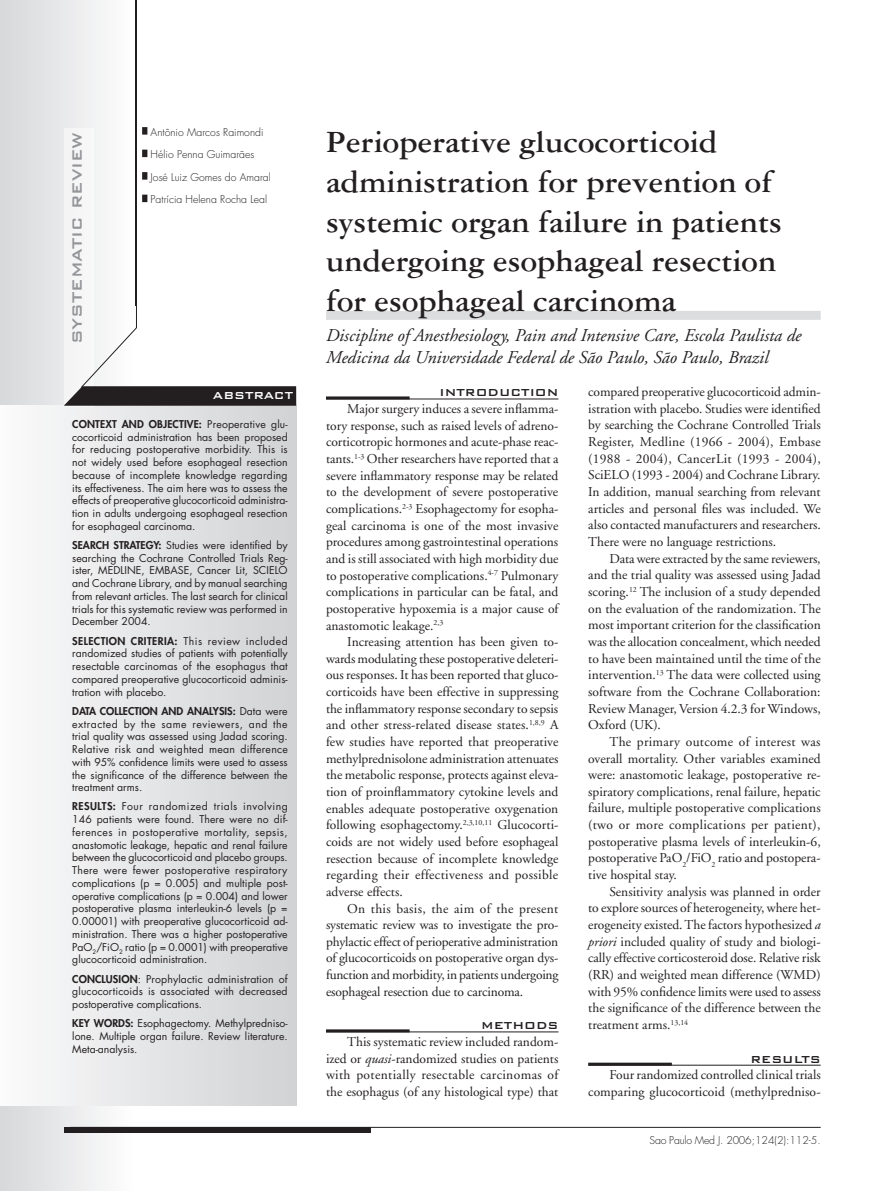
<style>
.page{position:relative;width:893px;height:1191px;background:#fff}
.page>*{position:absolute;margin:0;border:0;box-sizing:border-box;transform-origin:0 0}
._01_Ttl_-_Titulo{font:700 33px/39.6px "Garamond Three";color:#231f20}
._01_Ttl_-_Local{font:italic 18px/21.6px "Adobe Garamond";color:#231f20}
._01_Ttl_-_Vinheta{font:500 18px "Bank Gothic BT";color:#939598}
._02_Txt_-_Texto{font:13.5px/16.6px "Adobe Garamond";color:#231f20;text-align:justify}
._01_Ttl_-_Entre_1{font:500 13.5px "Bank Gothic BT";color:#231f20}
._01_Ttl_-_Entre_1-2{font:500 13.5px "Bank Gothic BT";color:#fff}
._02_Txt_-_Abstract{font:10.5px/12.8px "Futura";color:#231f20;text-align:justify}
._06_Autor_-_Nome{font:300 10.5px "Futura";color:#231f20}
._06_Autor_-_Nome-2{font:300 10.5px "Futura";letter-spacing:-.02em;color:#231f20}
.s1{font-weight:800}
.s2{font-style:italic}
</style>
<div class="page">
<div style="left:0;top:0;width:135px;height:1191px;background:linear-gradient(to right,#d7d8db,#f9f9f9)"></div>
<div style="left:0;top:405px;width:296px;height:701px;background:linear-gradient(to right,#fbfbfb,#d1d2d5)"></div>
<hr style="left:135px;top:0;width:1px;height:306px;background:#231f20">
<hr style="left:70px;top:1127px;width:751px;height:1px;background:#231f20">
<div style="left:64px;top:1127px;width:306px;height:5px;background:#231f20"></div>
<hr style="left:326px;top:396px;width:84px;height:3px;background:#231f20">
<hr style="left:326px;top:398px;width:232px;height:1px;background:#231f20">
<hr style="left:326px;top:1029px;width:84px;height:3px;background:#231f20">
<hr style="left:326px;top:1031px;width:232px;height:1px;background:#231f20">
<svg style="left:64px;top:38px;width:232px;height:368px"></svg>
<div style="left:326px;top:311px;width:495px;height:9px;background:#dcdddf"></div>
<hr style="left:588px;top:1062px;width:84px;height:3px;background:#231f20">
<hr style="left:588px;top:1064px;width:233px;height:1px;background:#231f20">
<p class="_01_Ttl_-_Vinheta" style="left:67px;top:344px;width:214px;rotate:-90deg">SYSTEMATIC REVIEW</p>
<p class="_06_Autor_-_Nome" style="left:151px;top:125px;width:114px">Antônio Marcos Raimondi</p>
<p class="_06_Autor_-_Nome" style="left:151px;top:148px;width:105px">Hélio Penna Guimarães</p>
<p class="_06_Autor_-_Nome" style="left:151px;top:170px;width:122px">José Luiz Gomes do Amaral</p>
<p class="_06_Autor_-_Nome" style="left:151px;top:193px;width:118px">Patrícia Helena Rocha Leal</p>
<p class="_01_Ttl_-_Titulo" style="left:326px;top:123px;width:457px">Perioperative glucocorticoid administration for prevention of systemic organ failure in patients undergoing esophageal resection for esophageal carcinoma</p>
<p class="_01_Ttl_-_Local" style="left:326px;top:325px;width:477px">Discipline of Anesthesiology, Pain and Intensive Care, Escola Paulista de<br>Medicina da Universidade Federal de São Paulo, São Paulo, Brazil</p>
<p class="_01_Ttl_-_Entre_1-2" style="left:213px;top:388px;width:82px">ABSTRACT</p>
<p class="_02_Txt_-_Abstract" style="left:72px;top:417px;width:217px"><span class="s1">CONTEXT AND OBJECTIVE:</span> Preoperative glu&shy;cocorticoid administration has been proposed for reducing postoperative morbidity. This is not widely used before esophageal resection because of incomplete knowledge regarding its effectiveness. The aim here was to assess the effects of preoperative glucocorticoid administra&shy;tion in adults undergoing esophageal resection for esophageal carcinoma.</p>
<p class="_02_Txt_-_Abstract" style="left:72px;top:539px;width:217px"><span class="s1">SEARCH STRATEGY:</span> Studies were identified by searching the Cochrane Controlled Trials Reg&shy;ister, MEDLINE, EMBASE, Cancer Lit, SCIELO and Cochrane Library, and by manual searching from relevant articles. The last search for clinical trials for this systematic review was performed in December 2004.</p>
<p class="_02_Txt_-_Abstract" style="left:72px;top:634px;width:217px"><span class="s1">SELECTION CRITERIA:</span> This review included randomized studies of patients with potentially resectable carcinomas of the esophagus that compared preoperative glucocorticoid adminis&shy;tration with placebo.</p>
<p class="_02_Txt_-_Abstract" style="left:72px;top:704px;width:217px"><span class="s1">DATA COLLECTION AND ANALYSIS:</span> Data were extracted by the same reviewers, and the trial quality was assessed using Jadad scoring.<br>Relative risk and weighted mean difference with 95% confidence limits were used to assess the significance of the difference between the treatment arms.</p>
<p class="_02_Txt_-_Abstract" style="left:72px;top:800px;width:217px"><span class="s1">RESULTS:</span> Four randomized trials involving 146 patients were found. There were no dif&shy;ferences in postoperative mortality, sepsis, anastomotic leakage, hepatic and renal failure between the glucocorticoid and placebo groups.<br>There were fewer postoperative respiratory complications (p = 0.005) and multiple post&shy;operative complications (p = 0.004) and lower postoperative plasma interleukin-6 levels (p = 0.00001) with preoperative glucocorticoid ad&shy;ministration. There was a higher postoperative PaO<sub>2</sub>/FiO<sub>2</sub> ratio (p = 0.0001) with preoperative glucocorticoid administration.</p>
<p class="_02_Txt_-_Abstract" style="left:72px;top:972px;width:217px"><span class="s1">CONCLUSION</span>: Prophylactic administration of glucocorticoids is associated with decreased postoperative complications.</p>
<p class="_02_Txt_-_Abstract" style="left:72px;top:1017px;width:217px"><span class="s1">KEY WORDS:</span> Esophagectomy. Methylpredniso&shy;lone. Multiple organ failure. Review literature.<br>Meta-analysis.</p>
<p class="_01_Ttl_-_Entre_1" style="left:440px;top:385px;width:120px">INTRODUCTION</p>
<p class="_02_Txt_-_Texto" style="left:326px;top:401px;width:234px;text-indent:21px">Major surgery induces a severe inflamma&shy;tory response, such as raised levels of adreno&shy;corticotropic hormones and acute-phase reac&shy;tants.<sup>1-3</sup> Other researchers have reported that a severe inflammatory response may be related to the development of severe postoperative complications.<sup>2-3</sup> Esophagectomy for esopha&shy;geal carcinoma is one of the most invasive procedures among gastrointestinal operations and is still associated with high morbidity due to postoperative complications.<sup>4-7</sup> Pulmonary complications in particular can be fatal, and postoperative hypoxemia is a major cause of anastomotic leakage.<sup>2,3</sup></p>
<p class="_02_Txt_-_Texto" style="left:326px;top:634px;width:234px;text-indent:21px">Increasing attention has been given to&shy;wards modulating these postoperative deleteri&shy;ous responses. It has been reported that gluco&shy;corticoids have been effective in suppressing the inflammatory response secondary to sepsis and other stress-related disease states.<sup>1,8,9</sup> A few studies have reported that preoperative methylprednisolone administration attenuates the metabolic response, protects against eleva&shy;tion of proinflammatory cytokine levels and enables adequate postoperative oxygenation following esophagectomy.<sup>2,3,10,11</sup> Glucocorti&shy;coids are not widely used before esophageal resection because of incomplete knowledge regarding their effectiveness and possible adverse effects.</p>
<p class="_02_Txt_-_Texto" style="left:326px;top:900px;width:234px;text-indent:21px">On this basis, the aim of the present systematic review was to investigate the pro&shy;phylactic effect of perioperative administration of glucocorticoids on postoperative organ dys&shy;function and morbidity, in patients undergoing esophageal resection due to carcinoma.</p>
<p class="_01_Ttl_-_Entre_1" style="left:481px;top:1018px;width:79px">METHODS</p>
<p class="_02_Txt_-_Texto" style="left:326px;top:1033px;width:234px;text-indent:21px">This systematic review included random&shy;ized or <span class="s2">quasi</span>-randomized studies on patients with potentially resectable carcinomas of the esophagus (of any histological type) that</p>
<p class="_02_Txt_-_Texto" style="left:588px;top:384px;width:234px">compared preoperative glucocorticoid admin&shy;istration with placebo. Studies were identified by searching the Cochrane Controlled Trials Register, Medline (1966 - 2004), Embase (1988 - 2004), CancerLit (1993 - 2004), SciELO (1993 - 2004) and Cochrane Library.<br>In addition, manual searching from relevant articles and personal files was included. We also contacted manufacturers and researchers.<br>There were no language restrictions.</p>
<p class="_02_Txt_-_Texto" style="left:588px;top:550px;width:234px;text-indent:21px">Data were extracted by the same reviewers, and the trial quality was assessed using Jadad scoring.<sup>12</sup> The inclusion of a study depended on the evaluation of the randomization. The most important criterion for the classification was the allocation concealment, which needed to have been maintained until the time of the intervention.<sup>13</sup> The data were collected using software from the Cochrane Collaboration:<br>Review Manager, Version 4.2.3 for Windows, Oxford (UK).</p>
<p class="_02_Txt_-_Texto" style="left:588px;top:733px;width:234px;text-indent:21px">The primary outcome of interest was overall mortality. Other variables examined were: anastomotic leakage, postoperative re&shy;spiratory complications, renal failure, hepatic failure, multiple postoperative complications (two or more complications per patient), postoperative plasma levels of interleukin-6, postoperative PaO<sub>2</sub>/FiO<sub>2</sub> ratio and postopera&shy;tive hospital stay.</p>
<p class="_02_Txt_-_Texto" style="left:588px;top:883px;width:234px;text-indent:21px">Sensitivity analysis was planned in order to explore sources of heterogeneity, where het&shy;erogeneity existed. The factors hypothesized <span class="s2">a priori</span> included quality of study and biologi&shy;cally effective corticosteroid dose. Relative risk (RR) and weighted mean difference (WMD) with 95% confidence limits were used to assess the significance of the difference between the treatment arms.<sup>13,14</sup></p>
<p class="_01_Ttl_-_Entre_1" style="left:750px;top:1051px;width:72px">RESULTS</p>
<p class="_02_Txt_-_Texto" style="left:588px;top:1067px;width:234px;text-align:right">Four randomized controlled clinical trials comparing glucocorticoid (methylpredniso-</p>
<p class="_06_Autor_-_Nome-2" style="left:650px;top:1133px;width:173px">Sao Paulo Med J. 2006;124(2):112-5.</p>
</div>
